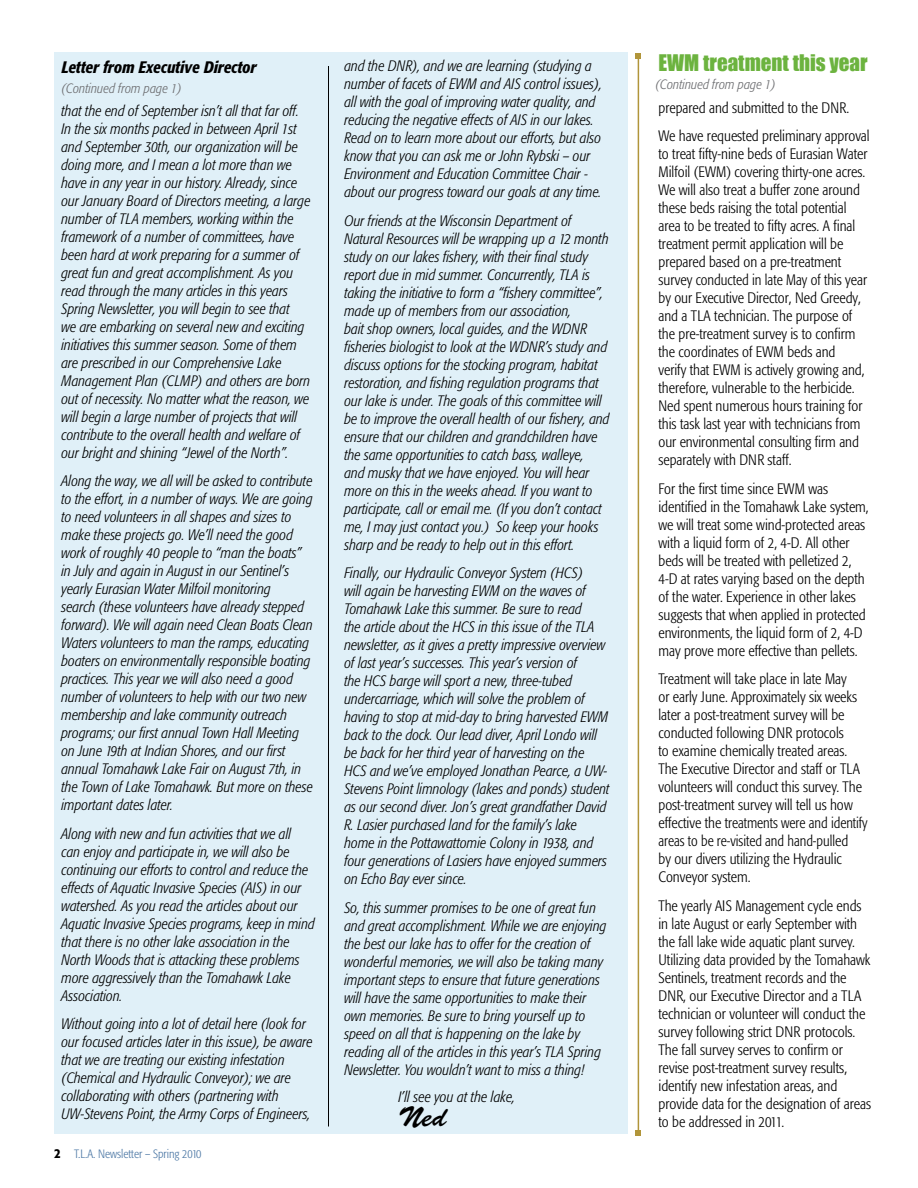
<style>
.page{position:relative;width:918px;height:1188px;background:#fff}
.page>*{position:absolute;margin:0;border:0;box-sizing:border-box;transform-origin:0 0}
.t1{font:28.5px "Brush Script";color:#000}
.t2{font:21px "Impact";color:#6cb33f}
.t3{font:italic 500 condensed 16.5px "Formata";color:#000}
.t4{font:italic 300 condensed 15px/18px "Formata";color:#000}
.t5{font:300 condensed 15px/18px "Formata";color:#000}
.t6{font:italic 300 condensed 13.5px "Formata";color:#6d6e71}
.t7{font:300 condensed 12px "Formata";color:#4d78a5}
.s1{font-weight:500;font-size:13.5px;color:#000}
</style>
<div class="page">
<div style="left:54px;top:53px;width:573px;height:1081px;background:#e0f0f8"></div>
<hr style="left:328px;top:66px;width:1px;height:1060px;background:#000">
<hr style="left:638px;top:56px;width:1px;height:1077px;background:#b1953a">
<svg style="left:635px;top:53px;width:6px;height:6px"></svg>
<svg style="left:635px;top:1130px;width:6px;height:6px"></svg>
<p class="t3" style="left:62px;top:57px;width:196px">Letter from Executive Director</p>
<h2 class="t2" style="left:658px;top:49px;width:211px">EWM treatment this year</h2>
<p class="t6" style="left:656px;top:77px;width:122px">(Continued from page 1)</p>
<p class="t4" style="left:344px;top:57px;width:259px">and the DNR), and we are learning (studying a number of facets of EWM and AIS control issues), all with the goal of improving water quality, and reducing the negative effects of AIS in our lakes.<br>Read on to learn more about our efforts, but also know that you can ask me or John Rybski – our Environment and Education Committee Chair - about our progress toward our goals at any time.</p>
<p class="t4" style="left:344px;top:212px;width:267px">Our friends at the Wisconsin Department of Natural Resources will be wrapping up a 12 month study on our lakes fishery, with their final study report due in mid summer. Concurrently, TLA is taking the initiative to form a “fishery committee”, made up of members from our association,<br>bait shop owners, local guides, and the WDNR fisheries biologist to look at the WDNR’s study and discuss options for the stocking program, habitat restoration, and fishing regulation programs that our lake is under. The goals of this committee will be to improve the overall health of our fishery, and ensure that our children and grandchildren have the same opportunities to catch bass, walleye,<br>and musky that we have enjoyed. You will hear more on this in the weeks ahead. If you want to participate, call or email me. (If you don’t contact me, I may just contact you.) So keep your hooks sharp and be ready to help out in this effort.</p>
<p class="t4" style="left:344px;top:564px;width:267px">Finally, our Hydraulic Conveyor System (HCS)<br>will again be harvesting EWM on the waves of Tomahawk Lake this summer. Be sure to read<br>the article about the HCS in this issue of the TLA newsletter, as it gives a pretty impressive overview of last year’s successes. This year’s version of<br>the HCS barge will sport a new, three-tubed undercarriage, which will solve the problem of having to stop at mid-day to bring harvested EWM back to the dock. Our lead diver, April Londo will be back for her third year of harvesting on the HCS and we’ve employed Jonathan Pearce, a UW-Stevens Point limnology (lakes and ponds) student as our second diver. Jon’s great grandfather David R. Lasier purchased land for the family’s lake home in the Pottawattomie Colony in 1938, and four generations of Lasiers have enjoyed summers on Echo Bay ever since.</p>
<p class="t4" style="left:344px;top:899px;width:264px">So, this summer promises to be one of great fun and great accomplishment. While we are enjoying the best our lake has to offer for the creation of wonderful memories, we will also be taking many important steps to ensure that future generations will have the same opportunities to make their own memories. Be sure to bring yourself up to speed on all that is happening on the lake by reading all of the articles in this year’s TLA Spring Newsletter. You wouldn’t want to miss a thing!</p>
<p class="t4" style="left:398px;top:1088px;width:118px">I’ll see you at the lake,</p>
<h1 class="t1" style="left:398px;top:1101px;width:50px">Ned</h1>
<p class="t6" style="left:62px;top:80px;width:122px">(Continued from page 1)</p>
<p class="t4" style="left:62px;top:102px;width:251px">that the end of September isn’t all that far off.<br>In the six months packed in between April 1st and September 30th, our organization will be doing more, and I mean a lot more than we have in any year in our history. Already, since our January Board of Directors meeting, a large number of TLA members, working within the framework of a number of committees, have been hard at work preparing for a summer of great fun and great accomplishment. As you read through the many articles in this years Spring Newsletter, you will begin to see that<br>we are embarking on several new and exciting initiatives this summer season. Some of them are prescribed in our Comprehensive Lake Management Plan (CLMP) and others are born out of necessity. No matter what the reason, we will begin a large number of projects that will contribute to the overall health and welfare of our bright and shining “Jewel of the North”.</p>
<p class="t4" style="left:62px;top:472px;width:253px">Along the way, we all will be asked to contribute to the effort, in a number of ways. We are going to need volunteers in all shapes and sizes to make these projects go. We’ll need the good work of roughly 40 people to “man the boats” in July and again in August in our Sentinel’s yearly Eurasian Water Milfoil monitoring<br>search (these volunteers have already stepped forward). We will again need Clean Boats Clean Waters volunteers to man the ramps, educating boaters on environmentally responsible boating practices. This year we will also need a good number of volunteers to help with our two new membership and lake community outreach programs; our first annual Town Hall Meeting on June 19th at Indian Shores, and our first annual Tomahawk Lake Fair on August 7th, in the Town of Lake Tomahawk. But more on these important dates later.</p>
<p class="t4" style="left:62px;top:825px;width:255px">Along with new and fun activities that we all<br>can enjoy and participate in, we will also be continuing our efforts to control and reduce the effects of Aquatic Invasive Species (AIS) in our watershed. As you read the articles about our Aquatic Invasive Species programs, keep in mind that there is no other lake association in the North Woods that is attacking these problems more aggressively than the Tomahawk Lake Association.</p>
<p class="t4" style="left:62px;top:1015px;width:253px">Without going into a lot of detail here (look for our focused articles later in this issue), be aware that we are treating our existing infestation (Chemical and Hydraulic Conveyor); we are collaborating with others (partnering with UW-Stevens Point, the Army Corps of Engineers,</p>
<p class="t5" style="left:658px;top:93px;width:213px;line-height:28.5px">prepared and submitted to the DNR.<br>We have requested preliminary approval</p>
<p class="t5" style="left:658px;top:145px;width:211px">to treat fifty-nine beds of Eurasian Water Milfoil (EWM) covering thirty-one acres.<br>We will also treat a buffer zone around these beds raising the total potential area to be treated to fifty acres. A final treatment permit application will be prepared based on a pre-treatment survey conducted in late May of this year by our Executive Director, Ned Greedy, and a TLA technician. The purpose of the pre-treatment survey is to confirm the coordinates of EWM beds and<br>verify that EWM is actively growing and, therefore, vulnerable to the herbicide.<br>Ned spent numerous hours training for this task last year with technicians from our environmental consulting firm and separately with DNR staff.</p>
<p class="t5" style="left:658px;top:479px;width:212px">For the first time since EWM was identified in the Tomahawk Lake system, we will treat some wind-protected areas with a liquid form of 2, 4-D. All other beds will be treated with pelletized 2, 4-D at rates varying based on the depth of the water. Experience in other lakes suggests that when applied in protected environments, the liquid form of 2, 4-D may prove more effective than pellets.</p>
<p class="t5" style="left:658px;top:670px;width:211px">Treatment will take place in late May<br>or early June. Approximately six weeks later a post-treatment survey will be conducted following DNR protocols<br>to examine chemically treated areas.<br>The Executive Director and staff or TLA volunteers will conduct this survey. The post-treatment survey will tell us how effective the treatments were and identify areas to be re-visited and hand-pulled<br>by our divers utilizing the Hydraulic Conveyor system.</p>
<p class="t5" style="left:658px;top:896px;width:214px">The yearly AIS Management cycle ends in late August or early September with the fall lake wide aquatic plant survey.<br>Utilizing data provided by the Tomahawk Sentinels, treatment records and the DNR, our Executive Director and a TLA technician or volunteer will conduct the survey following strict DNR protocols.<br>The fall survey serves to confirm or revise post-treatment survey results, identify new infestation areas, and provide data for the designation of areas to be addressed in 2011.</p>
<p class="t7" style="left:54px;top:1147px;width:149px"><span class="s1">2</span> T.L.A. Newsletter – Spring 2010</p>
</div>
